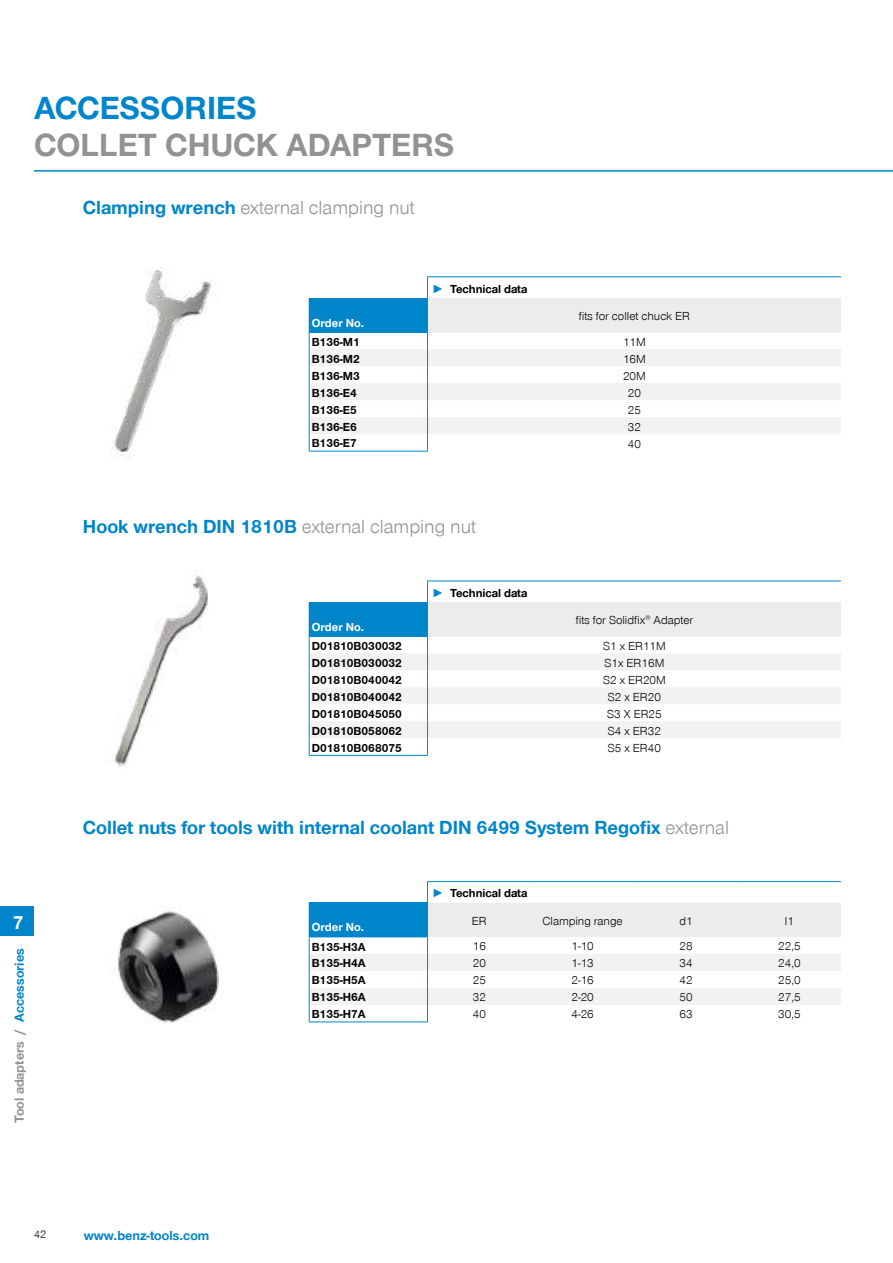
<style>
.page{position:relative;width:893px;height:1263px;background:#fff}
.page>*{position:absolute;margin:0;border:0;box-sizing:border-box;transform-origin:0 0}
.t1{font:700 33px "Zimmer Group Sans";color:#919294}
.t2{font:700 33px "Zimmer Group Sans";color:#0085cb}
.t3{font:300 19.5px "Zimmer Group Sans";color:#919294}
.t4{font:700 19.5px "Zimmer Group Sans";color:#0085cb}
.t5{font:700 19.5px "Zimmer Group Sans";color:#fff}
.t6{font:700 13.5px "Zimmer Group Sans";color:#919294}
.t7{font:700 13.5px "Zimmer Group Sans";color:#0085cb}
.t8{font:700 12px "Zimmer Group Sans";color:#000}
.t9{font:300 12px "Zimmer Group Sans";color:#000}
.t10{font:700 12px "Zimmer Group Sans";color:#fff}
.t11{font:300 11.25px "Zimmer Group Sans";color:#000}
.s1{font-weight:700;color:#0085cb}
.s2{color:#0085cb}
.s3{font-weight:300;color:#919294}
</style>
<div class="page">
<img style="left:113px;top:571px;width:95px;height:195px">
<img style="left:112px;top:267px;width:107px;height:193px">
<img style="left:118px;top:905px;width:101px;height:118px">
<hr style="left:34px;top:170px;width:859px;height:2px;background:#0085cb">
<div style="left:0;top:906px;width:34px;height:29px;background:#0085cb"></div>
<hr style="left:427px;top:881px;width:104px;height:1px;background:#0085cb">
<hr style="left:531px;top:881px;width:103px;height:1px;background:#0085cb">
<hr style="left:634px;top:881px;width:104px;height:1px;background:#0085cb">
<hr style="left:738px;top:881px;width:103px;height:1px;background:#0085cb">
<svg style="left:309px;top:882px;width:532px;height:139px"></svg>
<hr style="left:309px;top:1021px;width:119px;height:1px;background:#0085cb">
<div style="left:309px;top:298px;width:119px;height:34px;background:#0085cb"></div>
<div style="left:428px;top:298px;width:413px;height:34px;background:#ececed"></div>
<hr style="left:427px;top:276px;width:414px;height:1px;background:#0085cb">
<svg style="left:427px;top:277px;width:1px;height:21px"></svg>
<hr style="left:309px;top:451px;width:119px;height:1px;background:#0085cb">
<svg style="left:309px;top:332px;width:532px;height:119px"></svg>
<div style="left:309px;top:602px;width:119px;height:34px;background:#0085cb"></div>
<div style="left:428px;top:602px;width:413px;height:34px;background:#ececed"></div>
<hr style="left:427px;top:581px;width:414px;height:1px;background:#0085cb">
<svg style="left:427px;top:581px;width:1px;height:21px"></svg>
<hr style="left:309px;top:636px;width:119px;height:1px;background:#0085cb">
<svg style="left:309px;top:637px;width:532px;height:118px"></svg>
<hr style="left:309px;top:755px;width:119px;height:1px;background:#0085cb">
<h1 class="t2" style="left:34px;top:86px;width:224px">ACCESSORIES</h1>
<h1 class="t1" style="left:34px;top:123px;width:422px">COLLET CHUCK ADAPTERS</h1>
<h2 class="t3" style="left:83px;top:195px;width:334px"><span class="s1">Clamping wrench</span> external clamping nut</h2>
<p class="t10" style="left:312px;top:314px;width:54px">Order No.</p>
<p class="t8" style="left:432px;top:280px;width:97px"><span class="s2">►</span> Technical data</p>
<p class="t9" style="left:579px;top:308px;width:113px">fits for collet chuck ER</p>
<p class="t8" style="left:312px;top:334px;width:50px">B136-M1</p>
<p class="t9" style="left:623px;top:334px;width:24px">11M</p>
<p class="t8" style="left:312px;top:350px;width:50px">B136-M2</p>
<p class="t9" style="left:623px;top:351px;width:24px">16M</p>
<p class="t8" style="left:312px;top:367px;width:50px">B136-M3</p>
<p class="t9" style="left:623px;top:368px;width:24px">20M</p>
<p class="t8" style="left:312px;top:384px;width:47px">B136-E4</p>
<p class="t9" style="left:628px;top:385px;width:15px">20</p>
<p class="t8" style="left:312px;top:401px;width:47px">B136-E5</p>
<p class="t9" style="left:628px;top:402px;width:15px">25</p>
<p class="t8" style="left:312px;top:418px;width:47px">B136-E6</p>
<p class="t9" style="left:628px;top:419px;width:15px">32</p>
<p class="t8" style="left:312px;top:435px;width:47px">B136-E7</p>
<p class="t9" style="left:628px;top:436px;width:15px">40</p>
<h2 class="t3" style="left:83px;top:514px;width:395px"><span class="s1">Hook wrench DIN 1810B</span> external clamping nut</h2>
<p class="t10" style="left:312px;top:619px;width:54px">Order No.</p>
<p class="t8" style="left:432px;top:585px;width:97px"><span class="s2">►</span> Technical data</p>
<p class="t9" style="left:576px;top:612px;width:119px">fits for Solidfix<sup>®</sup> Adapter</p>
<p class="t8" style="left:312px;top:638px;width:92px">D01810B030032</p>
<p class="t9" style="left:603px;top:638px;width:64px">S1 x ER11M</p>
<p class="t8" style="left:312px;top:655px;width:92px">D01810B030032</p>
<p class="t9" style="left:605px;top:655px;width:61px">S1x ER16M</p>
<p class="t8" style="left:312px;top:672px;width:92px">D01810B040042</p>
<p class="t9" style="left:603px;top:672px;width:64px">S2 x ER20M</p>
<p class="t8" style="left:312px;top:689px;width:92px">D01810B040042</p>
<p class="t9" style="left:608px;top:689px;width:55px">S2 x ER20</p>
<p class="t8" style="left:312px;top:706px;width:92px">D01810B045050</p>
<p class="t9" style="left:607px;top:706px;width:56px">S3 X ER25</p>
<p class="t8" style="left:312px;top:723px;width:92px">D01810B058062</p>
<p class="t9" style="left:608px;top:723px;width:55px">S4 x ER32</p>
<p class="t8" style="left:312px;top:739px;width:92px">D01810B068075</p>
<p class="t9" style="left:608px;top:740px;width:55px">S5 x ER40</p>
<h2 class="t4" style="left:83px;top:814px;width:648px">Collet nuts for tools with internal coolant DIN 6499 System Regofix <span class="s3">external</span></h2>
<h2 class="t5" style="left:13px;top:909px;width:12px">7</h2>
<p class="t6" style="left:10px;top:1123px;width:176px;rotate:-90deg">Tool adapters / <span class="s2">Accessories</span></p>
<p class="t11" style="left:34px;top:1227px;width:14px">42</p>
<p class="t7" style="left:84px;top:1226px;width:127px">www.benz-tools.com</p>
<p class="t10" style="left:312px;top:919px;width:54px">Order No.</p>
<p class="t8" style="left:432px;top:885px;width:97px"><span class="s2">►</span> Technical data</p>
<p class="t9" style="left:472px;top:913px;width:16px">ER</p>
<p class="t9" style="left:542px;top:913px;width:82px">Clamping range</p>
<p class="t9" style="left:679px;top:913px;width:15px">d1</p>
<p class="t9" style="left:785px;top:913px;width:11px">l1</p>
<p class="t8" style="left:312px;top:938px;width:56px">B135-H3A</p>
<p class="t9" style="left:473px;top:938px;width:15px">16</p>
<p class="t9" style="left:571px;top:938px;width:24px">1-10</p>
<p class="t9" style="left:679px;top:938px;width:15px">28</p>
<p class="t9" style="left:778px;top:938px;width:24px">22,5</p>
<p class="t8" style="left:312px;top:955px;width:56px">B135-H4A</p>
<p class="t9" style="left:473px;top:955px;width:15px">20</p>
<p class="t9" style="left:571px;top:955px;width:24px">1-13</p>
<p class="t9" style="left:679px;top:955px;width:15px">34</p>
<p class="t9" style="left:778px;top:955px;width:24px">24,0</p>
<p class="t8" style="left:312px;top:972px;width:56px">B135-H5A</p>
<p class="t9" style="left:473px;top:972px;width:15px">25</p>
<p class="t9" style="left:571px;top:972px;width:24px">2-16</p>
<p class="t9" style="left:679px;top:972px;width:15px">42</p>
<p class="t9" style="left:778px;top:972px;width:24px">25,0</p>
<p class="t8" style="left:312px;top:989px;width:56px">B135-H6A</p>
<p class="t9" style="left:473px;top:989px;width:15px">32</p>
<p class="t9" style="left:571px;top:989px;width:24px">2-20</p>
<p class="t9" style="left:679px;top:989px;width:15px">50</p>
<p class="t9" style="left:778px;top:989px;width:24px">27,5</p>
<p class="t8" style="left:312px;top:1006px;width:56px">B135-H7A</p>
<p class="t9" style="left:473px;top:1006px;width:15px">40</p>
<p class="t9" style="left:571px;top:1006px;width:24px">4-26</p>
<p class="t9" style="left:679px;top:1006px;width:15px">63</p>
<p class="t9" style="left:778px;top:1006px;width:24px">30,5</p>
</div>
